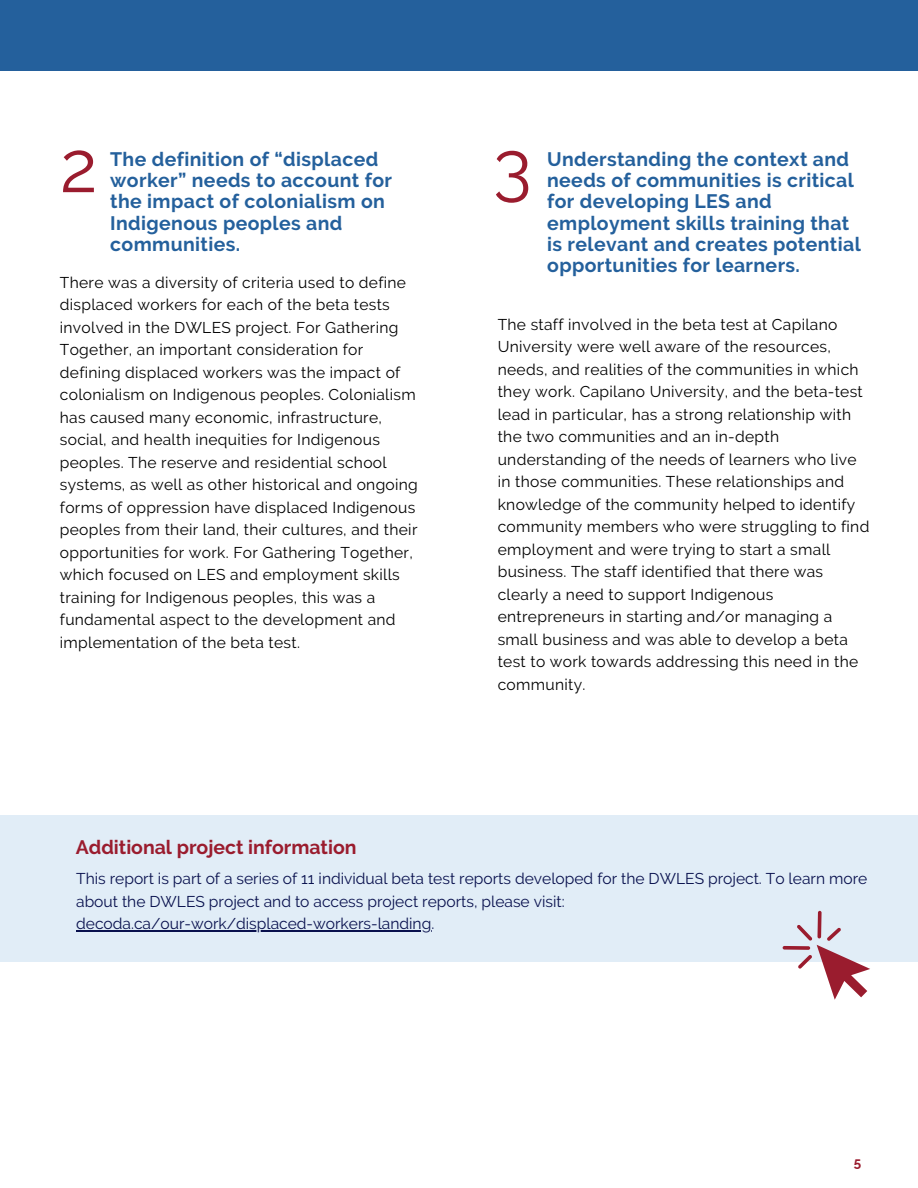
<style>
.page{position:relative;width:918px;height:1188px;background:#fff}
.page>*{position:absolute;margin:0;border:0;box-sizing:border-box;transform-origin:0 0}
.t1{font:72px "Raleway";color:#9a1c2e}
.t2{font:700 19.5px/21.3px "Raleway";letter-spacing:.02em;color:#24609c}
.t3{font:700 19.5px "Raleway";color:#9a1c2e}
.t4{font:15.6px/22.5px "Raleway";letter-spacing:.02em;color:#000}
.t5{font:15.6px/22.5px "Raleway";color:#08104d}
.t6{font:700 13.5px "Raleway";color:#9a1c2e}
</style>
<div class="page">
<div style="left:0;top:0;width:918px;height:71px;background:#24609c"></div>
<div style="left:0;top:815px;width:918px;height:146px;background:#e1edf7"></div>
<svg style="left:783px;top:911px;width:87px;height:89px"></svg>
<hr style="left:76px;top:930px;width:355px;height:1px;background:#08104d">
<h1 class="t1" style="left:60px;top:124px;width:39px">2</h1>
<p class="t2" style="left:110px;top:148px;width:283px">The definition of “displaced worker” needs to account for the impact of colonialism on<br>Indigenous peoples and communities.</p>
<p class="t4" style="left:60px;top:271px;width:360px">There was a diversity of criteria used to define displaced workers for each of the beta tests involved in the DWLES project. For Gathering Together, an important consideration for defining displaced workers was the impact of colonialism on Indigenous peoples. Colonialism has caused many economic, infrastructure, social, and health inequities for Indigenous peoples. The reserve and residential school systems, as well as other historical and ongoing forms of oppression have displaced Indigenous peoples from their land, their cultures, and their opportunities for work. For Gathering Together, which focused on LES and employment skills training for Indigenous peoples, this was a fundamental aspect to the development and implementation of the beta test.</p>
<p class="t3" style="left:76px;top:836px;width:282px">Additional project information</p>
<h1 class="t1" style="left:493px;top:124px;width:40px">3</h1>
<p class="t2" style="left:547px;top:148px;width:315px">Understanding the context and needs of communities is critical for developing LES and employment skills training that is relevant and creates potential opportunities for learners.</p>
<p class="t4" style="left:498px;top:313px;width:373px">The staff involved in the beta test at Capilano University were well aware of the resources, needs, and realities of the communities in which they work. Capilano University, and the beta-test lead in particular, has a strong relationship with the two communities and an in-depth understanding of the needs of learners who live in those communities. These relationships and knowledge of the community helped to identify community members who were struggling to find employment and were trying to start a small business. The staff identified that there was clearly a need to support Indigenous entrepreneurs in starting and/or managing a small business and was able to develop a beta test to work towards addressing this need in the community.</p>
<p class="t5" style="left:76px;top:867px;width:793px">This report is part of a series of 11 individual beta test reports developed for the DWLES project. To learn more about the DWLES project and to access project reports, please visit: decoda.ca/our-work/displaced-workers-landing.</p>
<p class="t6" style="left:854px;top:1155px;width:9px">5</p>
</div>
